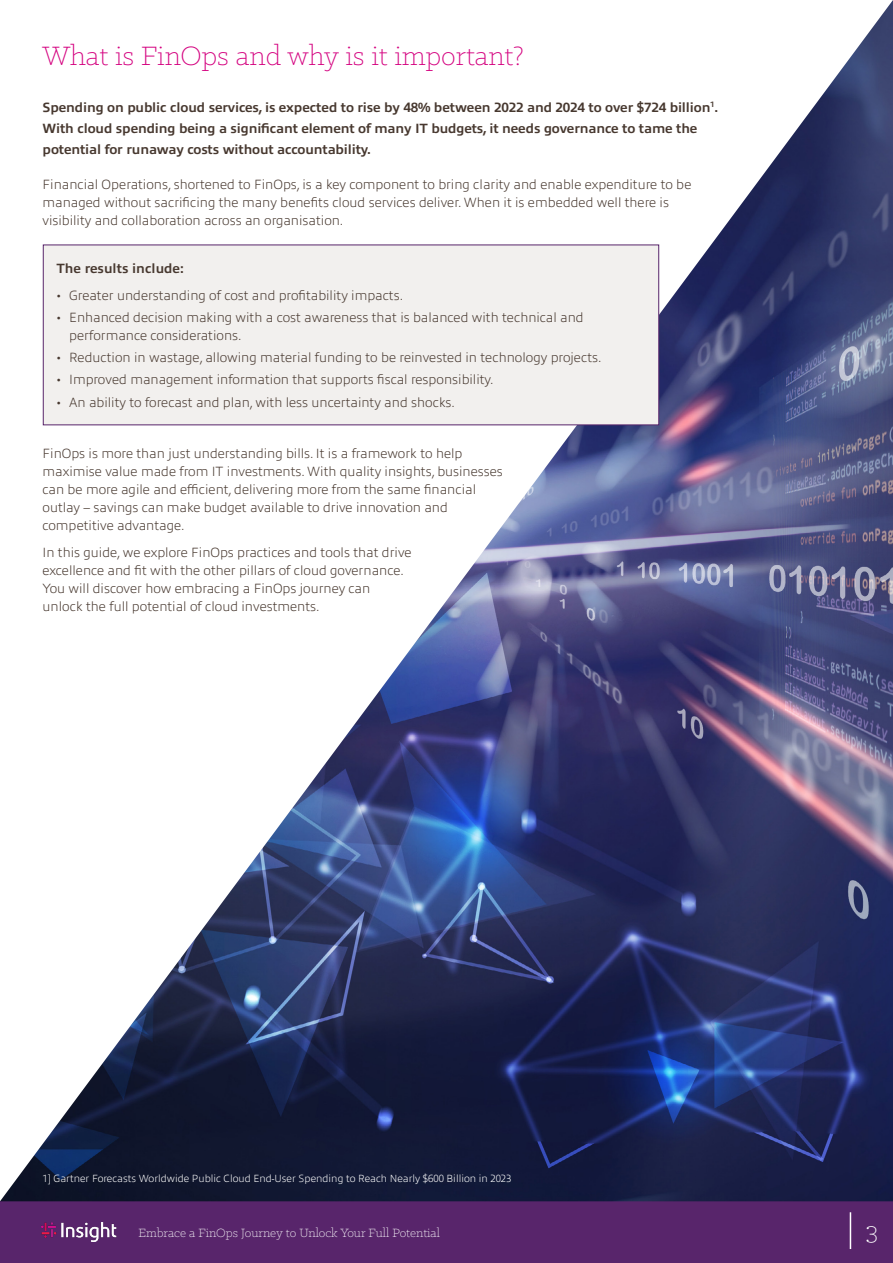
<style>
.page{position:relative;width:893px;height:1263px;background:#fff}
.page>*{position:absolute;margin:0;border:0;box-sizing:border-box;transform-origin:0 0}
.t1{font:300 30px "Klinic Slab";color:#d4007f}
.t2{font:300 27px "Klinic Slab";color:#fff}
.t3{font:200 13.5px/18px "Allumi Pro";color:#47382f}
.t4{font:700 13.5px/21px "Allumi Pro";letter-spacing:-.01em;color:#47382f}
.t5{font:300 13.5px "Klinic Slab";color:#fff}
.t6{font:200 10.5px "Allumi Pro";color:#fff}
.s1{font-family:"Klinic Slab";font-weight:400}
</style>
<div class="page">
<div style="left:0;top:1201px;width:893px;height:62px;background:#58256b"></div>
<img style="left:41px;top:1222px;width:76px;height:19px">
<hr style="left:850px;top:1212px;width:1px;height:37px;background:#fff">
<img style="left:0;top:0;width:893px;height:1201px">
<div style="left:43px;top:245px;width:616px;height:180px;background:#f2f0ee"></div>
<h1 class="t1" style="left:43px;top:37px;width:483px">What is FinOps and why is it important?</h1>
<p class="t4" style="left:43px;top:96px;width:677px">Spending on public cloud services, is expected to rise by 48% between 2022 and 2024 to over $724 billion<sup>1</sup>.<br>With cloud spending being a significant element of many IT budgets, it needs governance to tame the potential for runaway costs without accountability.</p>
<p class="t3" style="left:43px;top:174px;width:650px">Financial Operations, shortened to FinOps, is a key component to bring clarity and enable expenditure to be managed without sacrificing the many benefits cloud services deliver. When it is embedded well there is visibility and collaboration across an organisation.</p>
<p class="t4" style="left:56px;top:257px;width:129px">The results include:</p>
<p class="t3" style="left:56px;top:285px;width:348px"><span class="s1">•</span> Greater understanding of cost and profitability impacts.</p>
<p class="t3" style="left:69px;top:307px;width:516px;text-indent:-13px"><span class="s1">•</span> Enhanced decision making with a cost awareness that is balanced with technical and performance considerations.</p>
<p class="t3" style="left:56px;top:347px;width:547px"><span class="s1">•</span> Reduction in wastage, allowing material funding to be reinvested in technology projects.</p>
<p class="t3" style="left:56px;top:370px;width:439px"><span class="s1">•</span> Improved management information that supports fiscal responsibility.</p>
<p class="t3" style="left:56px;top:392px;width:400px"><span class="s1">•</span> An ability to forecast and plan, with less uncertainty and shocks.</p>
<p class="t3" style="left:43px;top:443px;width:462px">FinOps is more than just understanding bills. It is a framework to help maximise value made from IT investments. With quality insights, businesses can be more agile and efficient, delivering more from the same financial outlay – savings can make budget available to drive innovation and competitive advantage.</p>
<p class="t3" style="left:43px;top:542px;width:371px">In this guide, we explore FinOps practices and tools that drive excellence and fit with the other pillars of cloud governance.<br>You will discover how embracing a FinOps journey can unlock the full potential of cloud investments.</p>
<p class="t6" style="left:43px;top:1171px;width:470px">1] Gartner Forecasts Worldwide Public Cloud End-User Spending to Reach Nearly $600 Billion in 2023</p>
<p class="t5" style="left:139px;top:1224px;width:303px">Embrace a FinOps Journey to Unlock Your Full Potential</p>
<h2 class="t2" style="left:865px;top:1214px;width:14px">3</h2>
</div>
